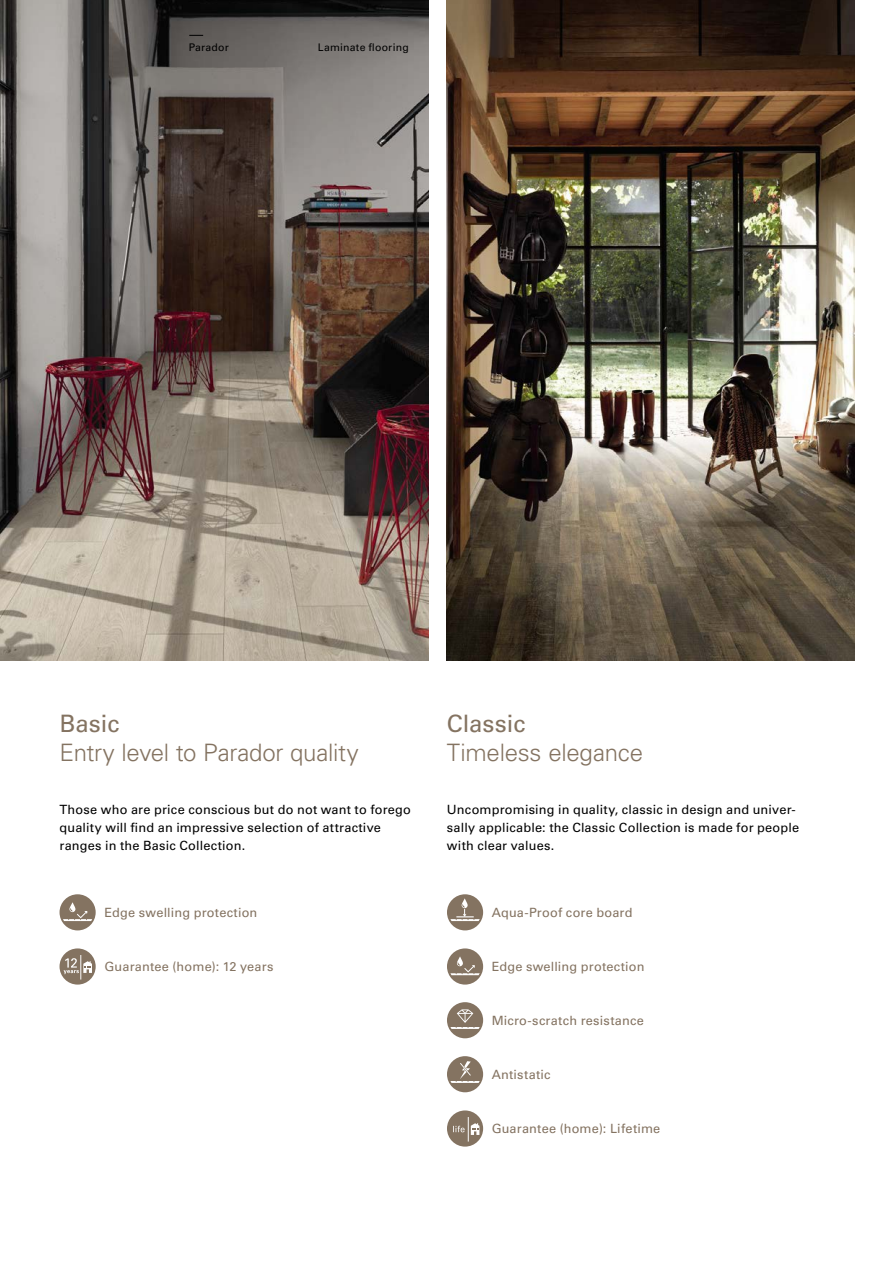
<style>
.page{position:relative;width:893px;height:1263px;background:#fff}
.page>*{position:absolute;margin:0;border:0;box-sizing:border-box;transform-origin:0 0}
.t1{font:300 24px "Univers LT Pro 45";letter-spacing:-.01em;color:#847361}
.t2{font:24px "Univers LT Pro 55 Roman";color:#847361}
.t3{font:12.75px/18px "Univers LT Pro 55 Roman";letter-spacing:.015em;color:#000}
.t4{font:12.75px "Univers LT Pro 55 Roman";letter-spacing:.015em;color:#847361}
.t5{font:10.5px "Univers LT Pro 55 Roman";letter-spacing:.02em;color:#000}
</style>
<div class="page">
<img style="left:0;top:0;width:429px;height:660px">
<img style="left:447px;top:0;width:408px;height:660px">
<svg style="left:60px;top:894px;width:36px;height:36px"></svg>
<svg style="left:447px;top:948px;width:36px;height:36px"></svg>
<svg style="left:447px;top:894px;width:36px;height:36px"></svg>
<svg style="left:60px;top:948px;width:36px;height:36px"></svg>
<svg style="left:447px;top:1002px;width:36px;height:36px"></svg>
<svg style="left:447px;top:1056px;width:36px;height:36px"></svg>
<svg style="left:447px;top:1110px;width:36px;height:36px"></svg>
<svg style="left:189px;top:35px;width:14px;height:1px"></svg>
<p class="t5" style="left:189px;top:41px;width:42px">Parador</p>
<p class="t5" style="left:318px;top:41px;width:92px">Laminate flooring</p>
<h1 class="t2" style="left:60px;top:709px;width:61px">Basic</h1>
<h1 class="t1" style="left:60px;top:737px;width:301px">Entry level to Parador quality</h1>
<h1 class="t2" style="left:447px;top:709px;width:80px">Classic</h1>
<h1 class="t1" style="left:447px;top:737px;width:198px">Timeless elegance</h1>
<p class="t3" style="left:60px;top:800px;width:353px">Those who are price conscious but do not want to forego quality will find an impressive selection of attractive ranges in the Basic Collection.</p>
<p class="t3" style="left:447px;top:800px;width:354px">Uncompromising in quality, classic in design and univer&shy;sally applicable: the Classic Collection is made for people with clear values.</p>
<p class="t4" style="left:105px;top:905px;width:154px">Edge swelling protection</p>
<p class="t4" style="left:492px;top:905px;width:142px">Aqua-Proof core board</p>
<p class="t4" style="left:105px;top:959px;width:170px">Guarantee (home): 12 years</p>
<p class="t4" style="left:492px;top:959px;width:154px">Edge swelling protection</p>
<p class="t4" style="left:492px;top:1013px;width:154px">Micro-scratch resistance</p>
<p class="t4" style="left:492px;top:1067px;width:60px">Antistatic</p>
<p class="t4" style="left:492px;top:1121px;width:170px">Guarantee (home): Lifetime</p>
</div>
